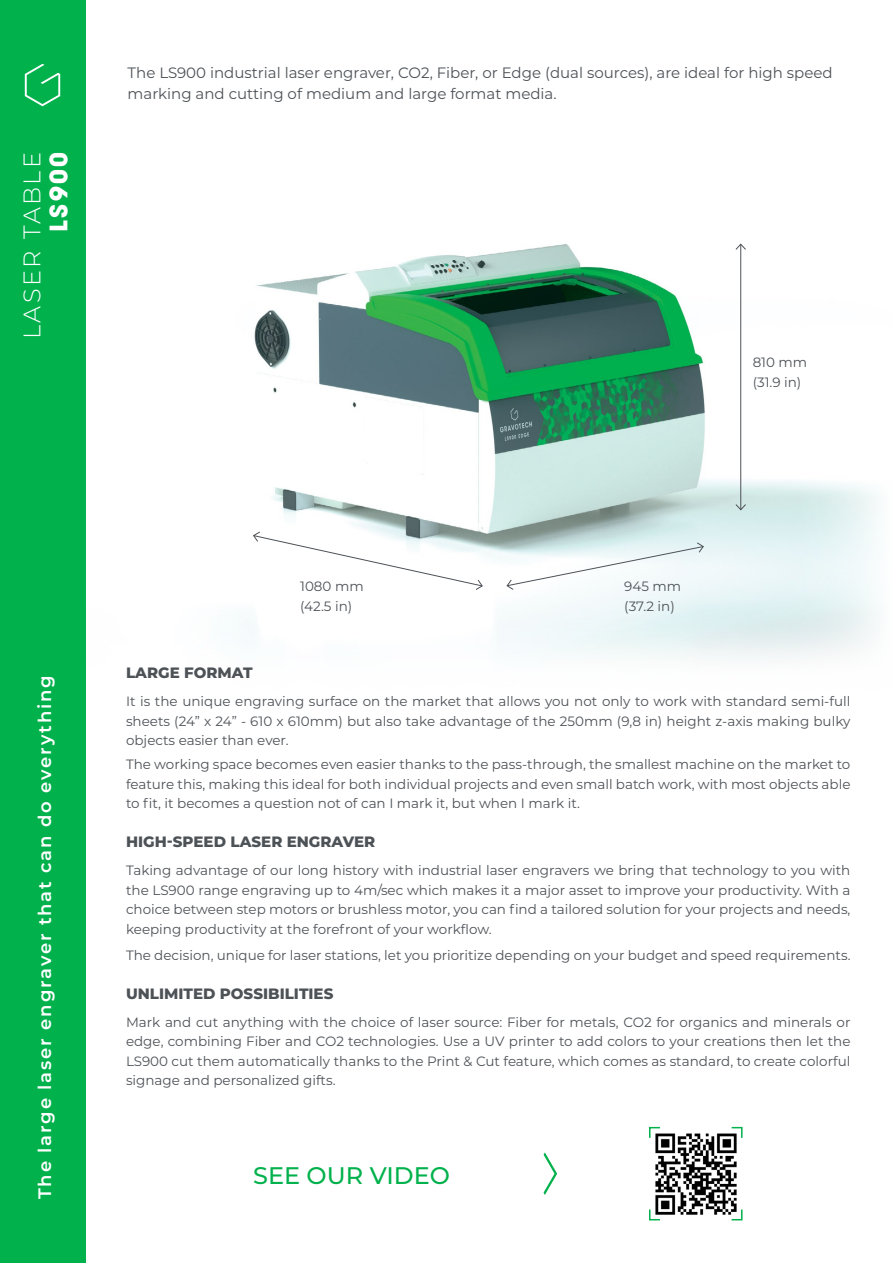
<style>
.page{position:relative;width:893px;height:1263px;background:#fff}
.page>*{position:absolute;margin:0;border:0;box-sizing:border-box;transform-origin:0 0}
.t1{font:500 24px "Montserrat";color:#00b14c}
.t2{font:300 24px "Montserrat";letter-spacing:.1em;color:#fff}
.t3{font:700 24px "Avant Garde";letter-spacing:.1em;color:#fff}
.t4{font:600 18px "Montserrat";letter-spacing:.1em;color:#fff}
.t5{font:15px/21px "Montserrat";color:#4d5257}
.t6{font:800 15px "Montserrat";color:#4d5257}
.t7{font:13.5px/19.5px "Montserrat";color:#4d5257;text-align:justify}
</style>
<div class="page">
<div style="left:0;top:0;width:85px;height:1263px;background:#00b14c"></div>
<svg style="left:25px;top:64px;width:35px;height:42px"></svg>
<img style="left:85px;top:90px;width:792px;height:599px">
<svg style="left:544px;top:1152px;width:13px;height:43px"></svg>
<svg style="left:506px;top:542px;width:198px;height:48px"></svg>
<svg style="left:253px;top:531px;width:230px;height:60px"></svg>
<hr style="left:740px;top:244px;width:1px;height:266px;background:#4d5257">
<svg style="left:735px;top:243px;width:12px;height:7px"></svg>
<svg style="left:735px;top:503px;width:12px;height:8px"></svg>
<svg style="left:649px;top:1126px;width:11px;height:12px"></svg>
<svg style="left:649px;top:1209px;width:11px;height:12px"></svg>
<svg style="left:731px;top:1126px;width:12px;height:12px"></svg>
<svg style="left:731px;top:1209px;width:12px;height:12px"></svg>
<img style="left:654px;top:1132px;width:83px;height:83px">
<h1 class="t2" style="left:16px;top:339px;width:188px;rotate:-90deg">LASER TABLE</h1>
<h1 class="t3" style="left:43px;top:232px;width:81px;rotate:-90deg">LS900</h1>
<p class="t5" style="left:128px;top:62px;width:707px">The LS900 industrial laser engraver, CO2, Fiber, or Edge (dual sources), are ideal for high speed marking and cutting of medium and large format media.</p>
<p class="t7" style="left:753px;top:352px;width:56px">810 mm (31.9 in)</p>
<h2 class="t4" style="left:32px;top:1199px;width:525px;rotate:-90deg">The large laser engraver that can do everything</h2>
<p class="t7" style="left:300px;top:576px;width:65px">1080 mm (42.5 in)</p>
<p class="t7" style="left:624px;top:576px;width:58px">945 mm (37.2 in)</p>
<p class="t6" style="left:126px;top:662px;width:128px">LARGE FORMAT</p>
<p class="t7" style="left:126px;top:691px;width:726px">It is the unique engraving surface on the market that allows you not only to work with standard semi-full sheets (24” x 24” - 610 x 610mm) but also take advantage of the 250mm (9,8 in) height z-axis making bulky objects easier than ever.</p>
<p class="t7" style="left:126px;top:754px;width:726px">The working space becomes even easier thanks to the pass-through, the smallest machine on the market to feature this, making this ideal for both individual projects and even small batch work, with most objects able to fit, it becomes a question not of can I mark it, but when I mark it.</p>
<p class="t6" style="left:126px;top:831px;width:251px">HIGH-SPEED LASER ENGRAVER</p>
<p class="t7" style="left:126px;top:860px;width:726px">Taking advantage of our long history with industrial laser engravers we bring that technology to you with the LS900 range engraving up to 4m/sec which makes it a major asset to improve your productivity. With a choice between step motors or brushless motor, you can find a tailored solution for your projects and needs, keeping productivity at the forefront of your workflow.</p>
<p class="t7" style="left:126px;top:945px;width:726px">The decision, unique for laser stations, let you prioritize depending on your budget and speed requirements.</p>
<p class="t6" style="left:126px;top:983px;width:209px">UNLIMITED POSSIBILITIES</p>
<p class="t7" style="left:126px;top:1012px;width:726px">Mark and cut anything with the choice of laser source: Fiber for metals, CO2 for organics and minerals or edge, combining Fiber and CO2 technologies. Use a UV printer to add colors to your creations then let the LS900 cut them automatically thanks to the Print &amp; Cut feature, which comes as standard, to create colorful signage and personalized gifts.</p>
<h1 class="t1" style="left:253px;top:1159px;width:198px">SEE OUR VIDEO</h1>
</div>
